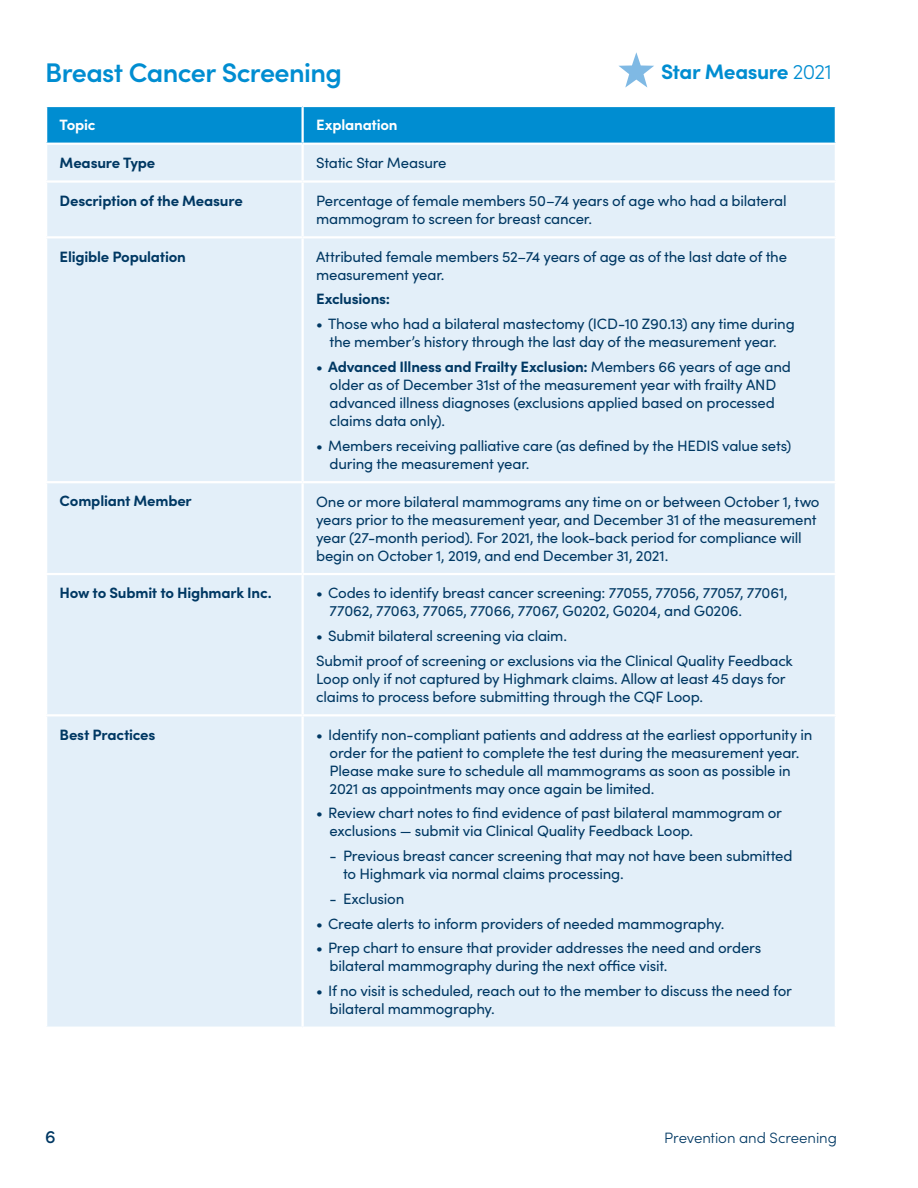
<style>
.page{position:relative;width:918px;height:1188px;background:#fff}
.page>*{position:absolute;margin:0;border:0;box-sizing:border-box;transform-origin:0 0}
.t1{font:600 27px "Sofia Pro";letter-spacing:-.025em;color:#008dd1}
.t2{font:700 21px "Sofia Pro";letter-spacing:-.025em;color:#008dd1}
.t3{font:500 18px "Sofia Pro";color:#003863}
.Body{font:15px/18px "Sofia Pro";letter-spacing:-.015em;color:#003863}
.Body-2{font:700 15px "Sofia Pro";letter-spacing:-.015em;color:#003863}
.t4{font:300 15px "Sofia Pro";letter-spacing:-.005em;color:#003863}
.Table_Head{font:700 15px "Sofia Pro";letter-spacing:-.015em;color:#fff}
.s1{font-weight:700}
.s2{font-weight:300}
</style>
<div class="page">
<div style="left:47px;top:107px;width:788px;height:36px;background:#008dd1"></div>
<div style="left:47px;top:145px;width:788px;height:882px;background:#e3eff9"></div>
<hr style="left:302px;top:107px;width:2px;height:36px;background:#fff">
<hr style="left:302px;top:145px;width:2px;height:35px;background:#fff">
<hr style="left:45px;top:180px;width:258px;height:3px;background:#fff">
<hr style="left:303px;top:180px;width:534px;height:3px;background:#fff">
<hr style="left:302px;top:183px;width:2px;height:53px;background:#fff">
<hr style="left:45px;top:236px;width:258px;height:2px;background:#fff">
<hr style="left:303px;top:236px;width:534px;height:2px;background:#fff">
<hr style="left:302px;top:238px;width:2px;height:243px;background:#fff">
<hr style="left:45px;top:481px;width:258px;height:2px;background:#fff">
<hr style="left:303px;top:481px;width:534px;height:2px;background:#fff">
<hr style="left:302px;top:483px;width:2px;height:90px;background:#fff">
<hr style="left:45px;top:573px;width:258px;height:2px;background:#fff">
<hr style="left:303px;top:573px;width:534px;height:2px;background:#fff">
<hr style="left:302px;top:575px;width:2px;height:139px;background:#fff">
<hr style="left:302px;top:716px;width:2px;height:311px;background:#fff">
<hr style="left:45px;top:714px;width:258px;height:2px;background:#fff">
<hr style="left:303px;top:714px;width:534px;height:2px;background:#fff">
<svg style="left:618px;top:52px;width:36px;height:36px"></svg>
<h1 class="t1" style="left:45px;top:52px;width:298px">Breast Cancer Screening</h1>
<p class="Table_Head" style="left:60px;top:113px;width:38px">Topic</p>
<p class="Table_Head" style="left:316px;top:113px;width:83px">Explanation</p>
<p class="Body-2" style="left:60px;top:151px;width:97px">Measure Type</p>
<p class="Body" style="left:316px;top:153px;width:132px">Static Star Measure</p>
<p class="Body-2" style="left:60px;top:189px;width:185px">Description of the Measure</p>
<p class="Body" style="left:316px;top:191px;width:472px">Percentage of female members 50–74 years of age who had a bilateral mammogram to screen for breast cancer.</p>
<p class="Body-2" style="left:60px;top:245px;width:128px">Eligible Population</p>
<p class="Body" style="left:316px;top:247px;width:472px">Attributed female members 52–74 years of age as of the last date of the measurement year.</p>
<p class="Body-2" style="left:316px;top:288px;width:76px">Exclusions:</p>
<p class="Body" style="left:316px;top:314px;width:480px;text-align:center">• Those who had a bilateral mastectomy (ICD-10 Z90.13) any time during the member’s history through the last day of the measurement year.</p>
<p class="Body" style="left:330px;top:357px;width:463px;text-indent:-14px">• <span class="s1">Advanced Illness and Frailty Exclusion:</span> Members 66 years of age and older as of December 31st of the measurement year with frailty AND advanced illness diagnoses (exclusions applied based on processed claims data only).</p>
<p class="Body" style="left:330px;top:436px;width:463px;text-indent:-14px">• Members receiving palliative care (as defined by the HEDIS value sets) during the measurement year.</p>
<p class="Body-2" style="left:60px;top:490px;width:134px">Compliant Member</p>
<p class="Body" style="left:316px;top:491px;width:505px">One or more bilateral mammograms any time on or between October 1, two years prior to the measurement year, and December 31 of the measurement year (27-month period). For 2021, the look-back period for compliance will begin on October 1, 2019, and end December 31, 2021.</p>
<p class="Body-2" style="left:60px;top:581px;width:214px">How to Submit to Highmark Inc.</p>
<p class="Body" style="left:330px;top:583px;width:460px;text-indent:-14px">• Codes to identify breast cancer screening: 77055, 77056, 77057, 77061,<br>77062, 77063, 77065, 77066, 77067, G0202, G0204, and G0206.</p>
<p class="Body" style="left:316px;top:626px;width:251px">• Submit bilateral screening via claim.</p>
<p class="Body" style="left:316px;top:651px;width:478px">Submit proof of screening or exclusions via the Clinical Quality Feedback<br>Loop only if not captured by Highmark claims. Allow at least 45 days for claims to process before submitting through the CQF Loop.</p>
<p class="Body-2" style="left:60px;top:723px;width:97px">Best Practices</p>
<p class="Body" style="left:330px;top:725px;width:484px;text-indent:-14px">• Identify non-compliant patients and address at the earliest opportunity in order for the patient to complete the test during the measurement year.<br>Please make sure to schedule all mammograms as soon as possible in 2021 as appointments may once again be limited.</p>
<p class="Body" style="left:330px;top:803px;width:454px;text-indent:-14px">• Review chart notes to find evidence of past bilateral mammogram or exclusions — submit via Clinical Quality Feedback Loop.</p>
<p class="Body" style="left:343px;top:846px;width:451px;text-indent:-14px">- Previous breast cancer screening that may not have been submitted to Highmark via normal claims processing.</p>
<p class="Body" style="left:330px;top:889px;width:76px">- Exclusion</p>
<p class="Body" style="left:316px;top:914px;width:408px">• Create alerts to inform providers of needed mammography.</p>
<p class="Body" style="left:330px;top:938px;width:433px;text-indent:-14px">• Prep chart to ensure that provider addresses the need and orders bilateral mammography during the next office visit.</p>
<p class="Body" style="left:330px;top:981px;width:464px;text-indent:-14px">• If no visit is scheduled, reach out to the member to discuss the need for bilateral mammography.</p>
<p class="t2" style="left:661px;top:56px;width:172px">Star Measure <span class="s2">2021</span></p>
<p class="t3" style="left:45px;top:1123px;width:12px">6</p>
<p class="t4" style="left:664px;top:1127px;width:174px">Prevention and Screening</p>
</div>
